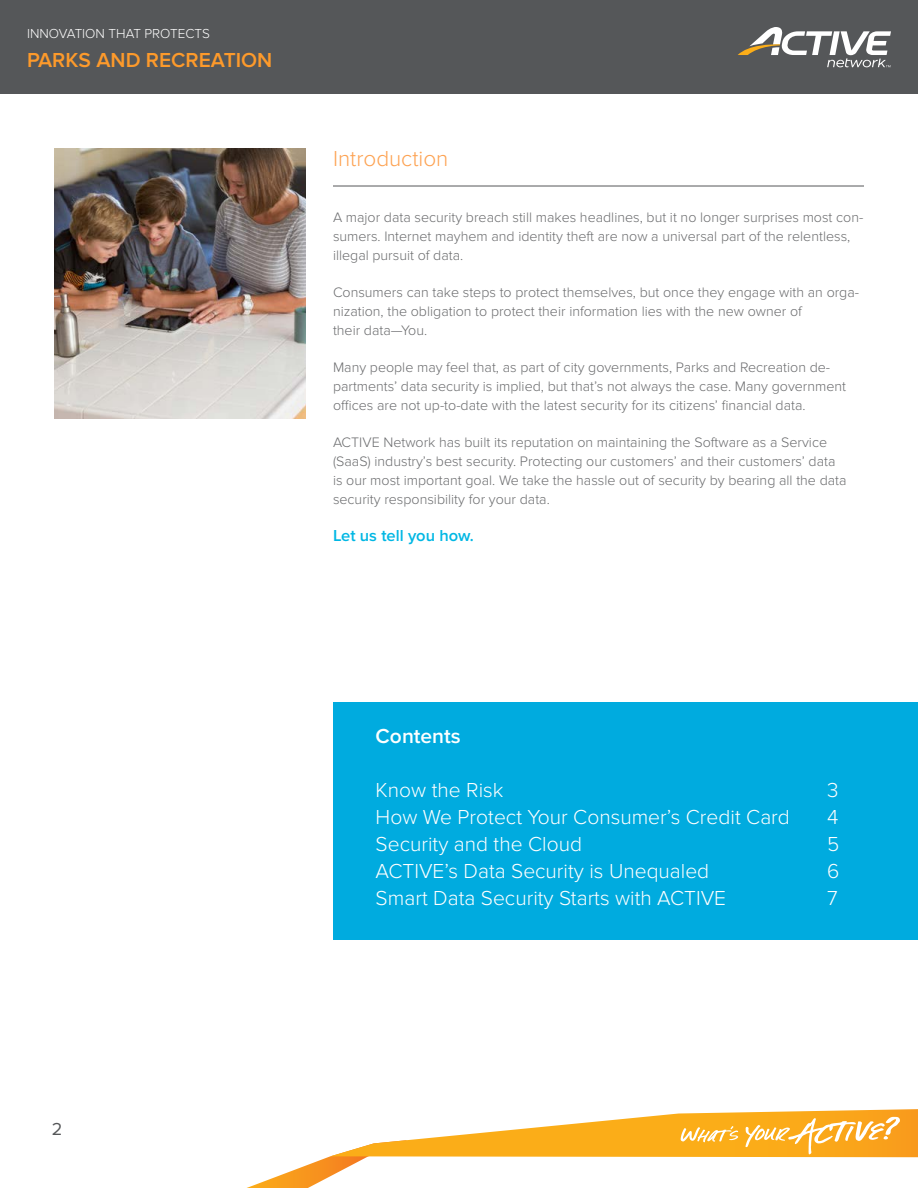
<style>
.page{position:relative;width:918px;height:1188px;background:#fff}
.page>*{position:absolute;margin:0;border:0;box-sizing:border-box;transform-origin:0 0}
.t1{font:300 22.5px "Proxima Nova";color:#fda252}
.t2{font:300 21px "Proxima Nova";color:#fff}
.t3{font:600 21px "Proxima Nova";color:#fd9a2b}
.t4{font:600 21px "Proxima Nova";color:#fdffff}
.t5{font:18px "Proxima Nova";color:#555759}
.t6{font:600 16.5px "Proxima Nova";color:#00b7e4}
.t7{font:300 14.25px/18.8px "Proxima Nova";color:#6b6c6e}
.t8{font:300 13.5px "Proxima Nova";color:#fff}
</style>
<div class="page">
<svg style="left:247px;top:1109px;width:671px;height:79px"></svg>
<div style="left:0;top:0;width:918px;height:94px;background:#555759"></div>
<svg style="left:738px;top:27px;width:153px;height:40px"></svg>
<div style="left:333px;top:702px;width:585px;height:238px;background:#00abdf"></div>
<hr style="left:333px;top:186px;width:531px;height:1px;background:#555759">
<img style="left:54px;top:148px;width:252px;height:270px">
<p class="t8" style="left:27px;top:25px;width:184px">INNOVATION THAT PROTECTS</p>
<h2 class="t3" style="left:27px;top:48px;width:247px">PARKS AND RECREATION</h2>
<h1 class="t1" style="left:333px;top:146px;width:117px">Introduction</h1>
<p class="t7" style="left:333px;top:208px;width:532px">A major data security breach still makes headlines, but it no longer surprises most con&shy;sumers. Internet mayhem and identity theft are now a universal part of the relentless, illegal pursuit of data.</p>
<p class="t7" style="left:333px;top:283px;width:528px">Consumers can take steps to protect themselves, but once they engage with an orga&shy;nization, the obligation to protect their information lies with the new owner of<br>their data—You.</p>
<p class="t7" style="left:333px;top:358px;width:515px">Many people may feel that, as part of city governments, Parks and Recreation de&shy;partments’ data security is implied, but that’s not always the case. Many government offices are not up-to-date with the latest security for its citizens’ financial data.</p>
<p class="t7" style="left:333px;top:433px;width:515px">ACTIVE Network has built its reputation on maintaining the Software as a Service (SaaS) industry’s best security. Protecting our customers’ and their customers’ data is our most important goal. We take the hassle out of security by bearing all the data security responsibility for your data.</p>
<p class="t6" style="left:333px;top:526px;width:143px">Let us tell you how.</p>
<h2 class="t4" style="left:376px;top:724px;width:87px">Contents</h2>
<h2 class="t2" style="left:376px;top:778px;width:129px">Know the Risk</h2>
<h2 class="t2" style="left:827px;top:778px;width:13px">3</h2>
<h2 class="t2" style="left:376px;top:805px;width:416px">How We Protect Your Consumer’s Credit Card</h2>
<h2 class="t2" style="left:827px;top:805px;width:13px">4</h2>
<h2 class="t2" style="left:376px;top:832px;width:208px">Security and the Cloud</h2>
<h2 class="t2" style="left:827px;top:832px;width:14px">5</h2>
<h2 class="t2" style="left:376px;top:859px;width:335px">ACTIVE’s Data Security is Unequaled</h2>
<h2 class="t2" style="left:827px;top:859px;width:14px">6</h2>
<h2 class="t2" style="left:376px;top:886px;width:369px">Smart Data Security Starts with ACTIVE</h2>
<h2 class="t2" style="left:827px;top:886px;width:12px">7</h2>
<p class="t5" style="left:52px;top:1118px;width:12px">2</p>
</div>
